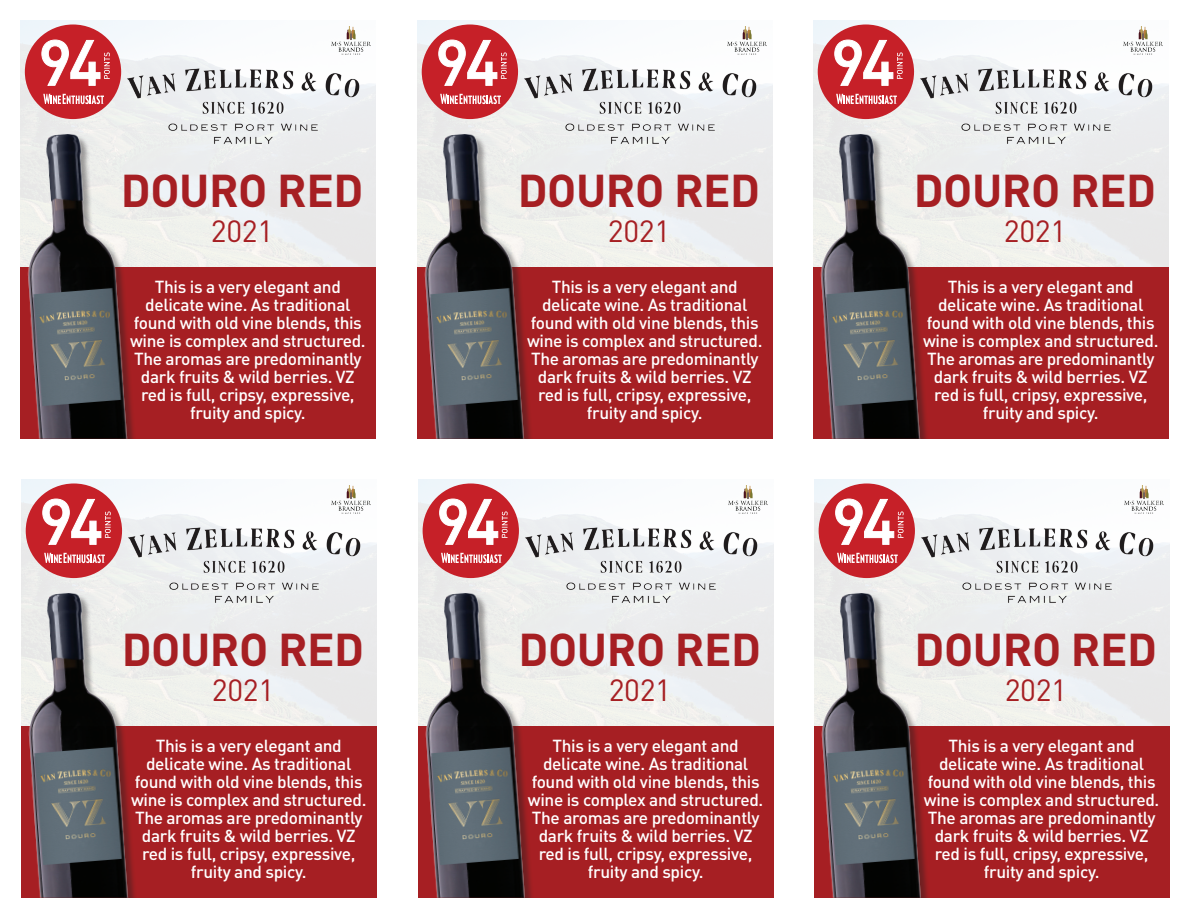
<style>
.page{position:relative;width:1188px;height:918px;background:#fff}
.page>*{position:absolute;margin:0;border:0;box-sizing:border-box;transform-origin:0 0}
.t1{font:500 63.15px "DIN Pro";letter-spacing:-.055em;color:#fff}
.t2{font:700 45.45px "DIN Pro";letter-spacing:-.01em;color:#a61f23}
.t3{font:30.3px "DIN Pro";letter-spacing:-.01em;color:#a61f23}
.t4{font:500 17.25px/18px "DIN Pro";letter-spacing:-.02em;color:#fff;text-align:center}
</style>
<div class="page">
<div style="left:20px;top:267px;width:356px;height:172px;background:#a61f23"></div>
<img style="left:20px;top:20px;width:356px;height:247px">
<img style="left:331px;top:27px;width:39px;height:28px">
<img style="left:124px;top:64px;width:238px;height:84px">
<img style="left:20px;top:120px;width:134px;height:319px">
<div style="left:25px;top:25px;width:96px;height:94px;background:#c62028;border-radius:50%"></div>
<svg style="left:43px;top:94px;width:61px;height:10px"></svg>
<svg style="left:41px;top:39px;width:69px;height:47px"></svg>
<div style="left:21px;top:726px;width:356px;height:172px;background:#a61f23"></div>
<img style="left:21px;top:479px;width:356px;height:247px">
<img style="left:332px;top:486px;width:39px;height:28px">
<img style="left:125px;top:523px;width:238px;height:84px">
<img style="left:21px;top:579px;width:134px;height:319px">
<div style="left:26px;top:484px;width:96px;height:94px;background:#c62028;border-radius:50%"></div>
<svg style="left:44px;top:553px;width:61px;height:10px"></svg>
<svg style="left:42px;top:498px;width:69px;height:47px"></svg>
<div style="left:417px;top:267px;width:356px;height:172px;background:#a61f23"></div>
<img style="left:417px;top:20px;width:356px;height:247px">
<img style="left:728px;top:27px;width:39px;height:28px">
<img style="left:521px;top:64px;width:238px;height:84px">
<img style="left:417px;top:120px;width:134px;height:319px">
<div style="left:422px;top:25px;width:96px;height:94px;background:#c62028;border-radius:50%"></div>
<svg style="left:440px;top:94px;width:61px;height:10px"></svg>
<svg style="left:438px;top:39px;width:69px;height:47px"></svg>
<div style="left:418px;top:726px;width:356px;height:172px;background:#a61f23"></div>
<img style="left:418px;top:479px;width:356px;height:247px">
<img style="left:729px;top:486px;width:39px;height:28px">
<img style="left:522px;top:523px;width:238px;height:84px">
<img style="left:418px;top:579px;width:134px;height:319px">
<div style="left:423px;top:484px;width:96px;height:94px;background:#c62028;border-radius:50%"></div>
<svg style="left:441px;top:553px;width:61px;height:10px"></svg>
<svg style="left:439px;top:498px;width:69px;height:47px"></svg>
<div style="left:813px;top:267px;width:356px;height:172px;background:#a61f23"></div>
<img style="left:813px;top:20px;width:356px;height:247px">
<img style="left:1124px;top:27px;width:39px;height:28px">
<img style="left:917px;top:64px;width:238px;height:84px">
<img style="left:813px;top:120px;width:134px;height:319px">
<div style="left:818px;top:25px;width:96px;height:94px;background:#c62028;border-radius:50%"></div>
<svg style="left:836px;top:94px;width:61px;height:10px"></svg>
<svg style="left:834px;top:39px;width:69px;height:47px"></svg>
<div style="left:814px;top:726px;width:356px;height:172px;background:#a61f23"></div>
<img style="left:814px;top:479px;width:356px;height:247px">
<img style="left:1125px;top:486px;width:39px;height:28px">
<img style="left:918px;top:523px;width:238px;height:84px">
<img style="left:814px;top:579px;width:134px;height:319px">
<div style="left:819px;top:484px;width:96px;height:94px;background:#c62028;border-radius:50%"></div>
<svg style="left:837px;top:553px;width:61px;height:10px"></svg>
<svg style="left:835px;top:498px;width:69px;height:47px"></svg>
<h1 class="t1" style="left:38px;top:20px;width:65px">94</h1>
<h2 class="t2" style="left:121px;top:160px;width:244px">DOURO RED</h2>
<h3 class="t3" style="left:211px;top:210px;width:64px">2021</h3>
<p class="t4" style="left:130px;top:277px;width:237px">This is a very elegant and delicate wine. As traditional found with old vine blends, this wine is complex and structured.<br>The aromas are predominantly dark fruits &amp; wild berries. VZ red is full, cripsy, expressive, fruity and spicy.</p>
<h1 class="t1" style="left:39px;top:479px;width:65px">94</h1>
<h2 class="t2" style="left:122px;top:619px;width:244px">DOURO RED</h2>
<h3 class="t3" style="left:212px;top:669px;width:64px">2021</h3>
<p class="t4" style="left:131px;top:736px;width:237px">This is a very elegant and delicate wine. As traditional found with old vine blends, this wine is complex and structured.<br>The aromas are predominantly dark fruits &amp; wild berries. VZ red is full, cripsy, expressive, fruity and spicy.</p>
<h1 class="t1" style="left:435px;top:20px;width:65px">94</h1>
<h2 class="t2" style="left:518px;top:160px;width:244px">DOURO RED</h2>
<h3 class="t3" style="left:608px;top:210px;width:64px">2021</h3>
<p class="t4" style="left:527px;top:277px;width:237px">This is a very elegant and delicate wine. As traditional found with old vine blends, this wine is complex and structured.<br>The aromas are predominantly dark fruits &amp; wild berries. VZ red is full, cripsy, expressive, fruity and spicy.</p>
<h1 class="t1" style="left:436px;top:479px;width:65px">94</h1>
<h2 class="t2" style="left:519px;top:619px;width:244px">DOURO RED</h2>
<h3 class="t3" style="left:609px;top:669px;width:64px">2021</h3>
<p class="t4" style="left:528px;top:736px;width:237px">This is a very elegant and delicate wine. As traditional found with old vine blends, this wine is complex and structured.<br>The aromas are predominantly dark fruits &amp; wild berries. VZ red is full, cripsy, expressive, fruity and spicy.</p>
<h1 class="t1" style="left:831px;top:20px;width:65px">94</h1>
<h2 class="t2" style="left:914px;top:160px;width:244px">DOURO RED</h2>
<h3 class="t3" style="left:1004px;top:210px;width:64px">2021</h3>
<p class="t4" style="left:923px;top:277px;width:237px">This is a very elegant and delicate wine. As traditional found with old vine blends, this wine is complex and structured.<br>The aromas are predominantly dark fruits &amp; wild berries. VZ red is full, cripsy, expressive, fruity and spicy.</p>
<h1 class="t1" style="left:832px;top:479px;width:65px">94</h1>
<h2 class="t2" style="left:915px;top:619px;width:244px">DOURO RED</h2>
<h3 class="t3" style="left:1005px;top:669px;width:64px">2021</h3>
<p class="t4" style="left:924px;top:736px;width:237px">This is a very elegant and delicate wine. As traditional found with old vine blends, this wine is complex and structured.<br>The aromas are predominantly dark fruits &amp; wild berries. VZ red is full, cripsy, expressive, fruity and spicy.</p>
</div>
